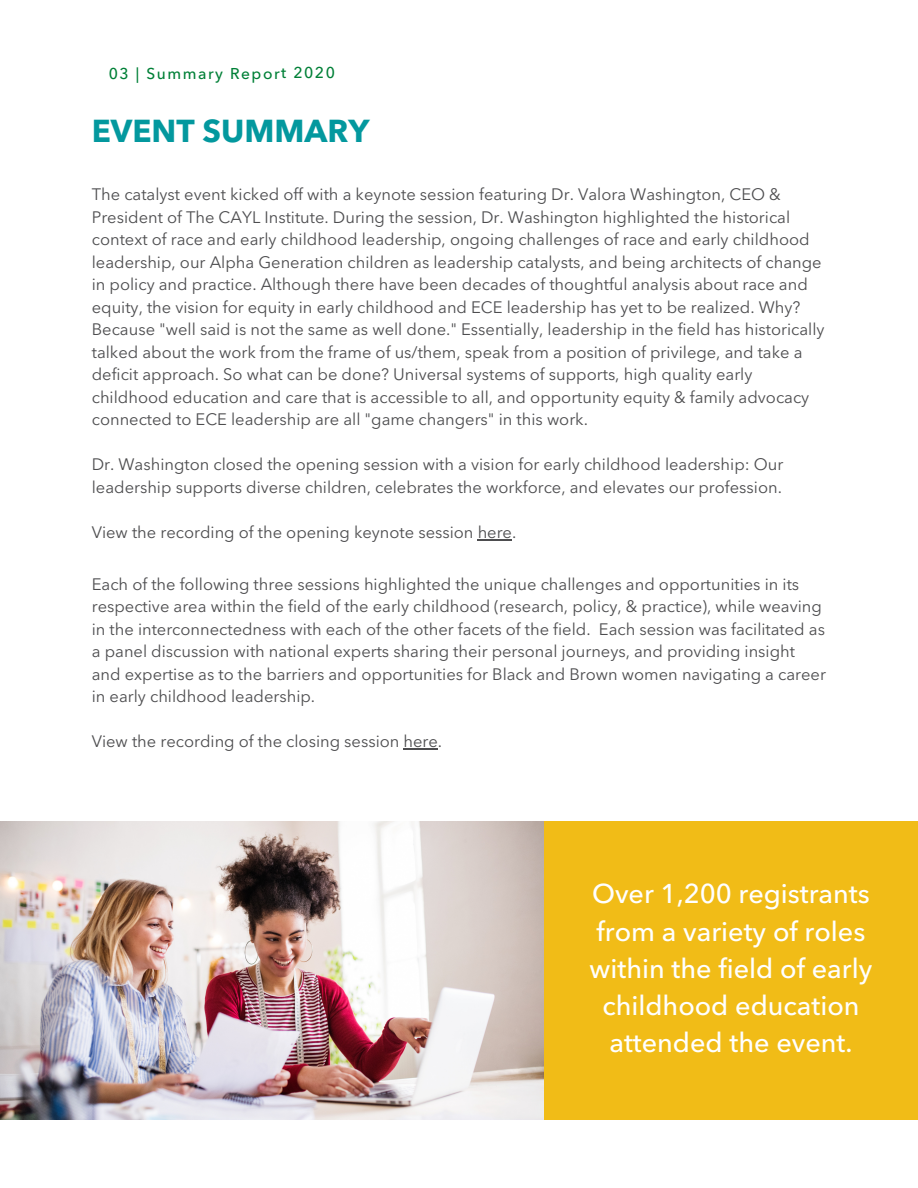
<style>
.page{position:relative;width:918px;height:1188px;background:#fff}
.page>*{position:absolute;margin:0;border:0;box-sizing:border-box;transform-origin:0 0}
.t1{font:700 31.5px "Avenir Next LT Pro";color:#03989e}
.t2{font:500 27px/37.2px "Avenir Next LT Pro";color:#fff;text-align:center}
.t3{font:16.5px/22.5px "Avenir Next LT Pro";color:#4d4d4f}
.t4{font:500 15.6px "Avenir Next LT Pro";letter-spacing:.095em;color:#008037}
</style>
<div class="page">
<hr style="left:478px;top:539px;width:34px;height:1px;background:#4d4d4f">
<hr style="left:404px;top:748px;width:34px;height:1px;background:#4d4d4f">
<img style="left:0;top:821px;width:543px;height:299px">
<div style="left:544px;top:822px;width:374px;height:298px;background:#f1bc17"></div>
<p class="t4" style="left:109px;top:67px;width:228px">03 | Summary Report 2020</p>
<p class="t1" style="left:92px;top:118px;width:279px">EVENT SUMMARY</p>
<p class="t3" style="left:92px;top:185px;width:734px">The catalyst event kicked off with a keynote session featuring Dr. Valora Washington, CEO &amp; President of The CAYL Institute. During the session, Dr. Washington highlighted the historical context of race and early childhood leadership, ongoing challenges of race and early childhood leadership, our Alpha Generation children as leadership catalysts, and being architects of change in policy and practice. Although there have been decades of thoughtful analysis about race and equity, the vision for equity in early childhood and ECE leadership has yet to be realized. Why?<br>Because "well said is not the same as well done." Essentially, leadership in the field has historically talked about the work from the frame of us/them, speak from a position of privilege, and take a deficit approach. So what can be done? Universal systems of supports, high quality early childhood education and care that is accessible to all, and opportunity equity &amp; family advocacy connected to ECE leadership are all "game changers" in this work.</p>
<p class="t3" style="left:92px;top:455px;width:693px">Dr. Washington closed the opening session with a vision for early childhood leadership: Our leadership supports diverse children, celebrates the workforce, and elevates our profession.</p>
<p class="t3" style="left:92px;top:522px;width:426px">View the recording of the opening keynote session here.</p>
<p class="t3" style="left:92px;top:574px;width:736px">Each of the following three sessions highlighted the unique challenges and opportunities in its respective area within the field of the early childhood (research, policy, &amp; practice), while weaving in the interconnectedness with each of the other facets of the field. Each session was facilitated as a panel discussion with national experts sharing their personal journeys, and providing insight and expertise as to the barriers and opportunities for Black and Brown women navigating a career in early childhood leadership.</p>
<p class="t3" style="left:92px;top:732px;width:352px">View the recording of the closing session here.</p>
<p class="t2" style="left:592px;top:878px;width:279px">Over 1,200 registrants</p>
<p class="t2" style="left:590px;top:915px;width:284px">from a variety of roles within the field of early childhood education attended the event.</p>
</div>
